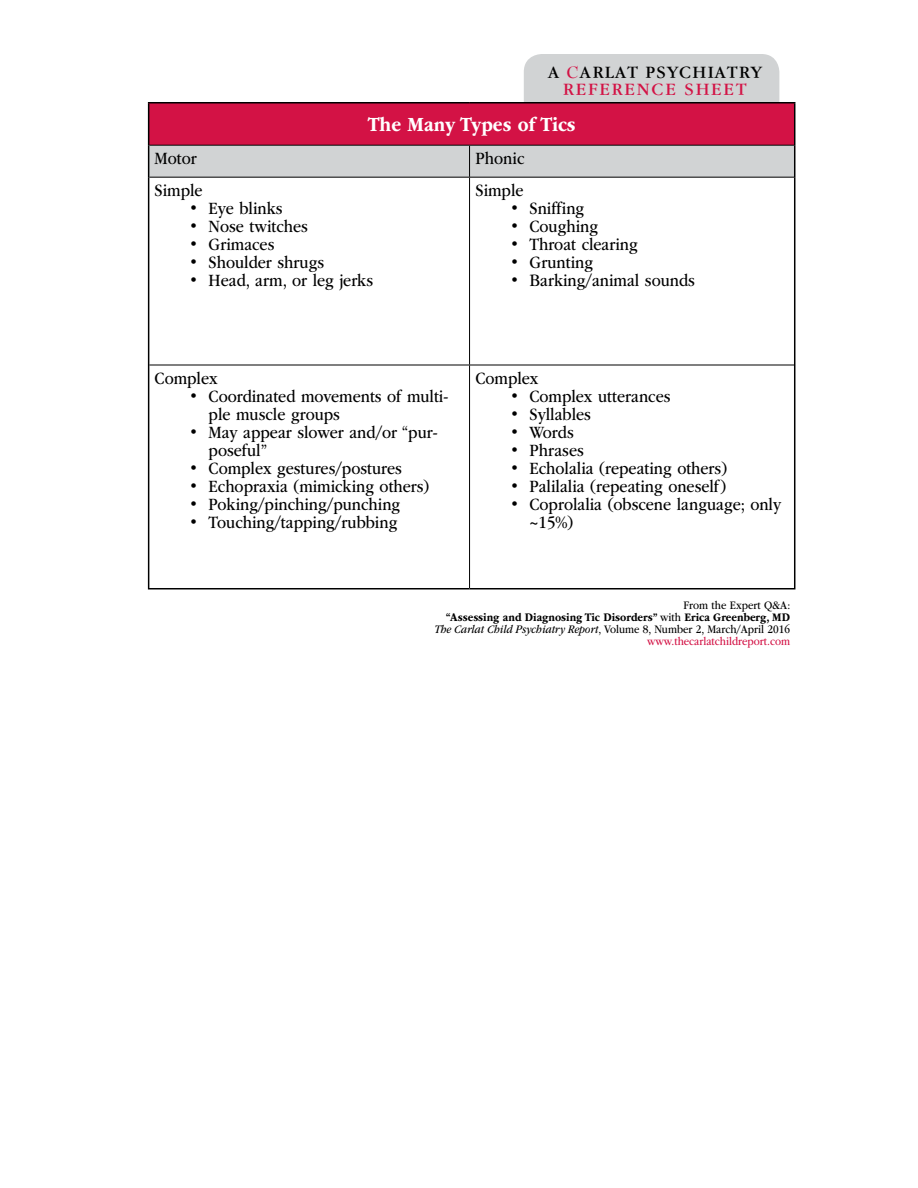
<style>
.page{position:relative;width:918px;height:1188px;background:#fff}
.page>*{position:absolute;margin:0;border:0;box-sizing:border-box;transform-origin:0 0}
.t1{font:700 21px "ITC Garamond Std";color:#fff;scale:.88 1}
.t2{font:18px/18px "ITC Garamond Std";color:#000;scale:.88 1}
.t3{font:18px/17px "Garamond IT Cby BT";letter-spacing:.1em;color:#000;text-align:center}
.t4{font:12px/12px "ITC Garamond Std";color:#000;text-align:right;scale:.88 1}
.s1{font-family:"Bernhard Modern Std";font-weight:700;color:#d31245}
.s2{color:#d31245}
.s3{font-family:"Arial"}
.s4{font-weight:700}
.s5{font-style:italic}
</style>
<div class="page">
<div style="left:524px;top:54px;width:255px;height:79px;background:#d1d3d4;border-radius:18px"></div>
<div style="left:149px;top:103px;width:646px;height:42px;background:#d31245"></div>
<div style="left:149px;top:146px;width:645px;height:31px;background:#d1d3d4"></div>
<hr style="left:148px;top:102px;width:322px;height:1px;background:#000">
<hr style="left:148px;top:103px;width:1px;height:42px;background:#000">
<hr style="left:470px;top:102px;width:325px;height:1px;background:#000">
<hr style="left:794px;top:103px;width:1px;height:42px;background:#000">
<hr style="left:148px;top:145px;width:1px;height:32px;background:#000">
<hr style="left:794px;top:145px;width:1px;height:32px;background:#000">
<hr style="left:148px;top:177px;width:1px;height:188px;background:#000">
<hr style="left:794px;top:177px;width:1px;height:188px;background:#000">
<hr style="left:148px;top:365px;width:1px;height:223px;background:#000">
<hr style="left:794px;top:365px;width:1px;height:223px;background:#000">
<hr style="left:148px;top:588px;width:322px;height:1px;background:#000">
<hr style="left:470px;top:588px;width:325px;height:1px;background:#000">
<hr style="left:149px;top:145px;width:321px;height:1px;background:#000">
<hr style="left:470px;top:145px;width:324px;height:1px;background:#000">
<hr style="left:469px;top:146px;width:1px;height:31px;background:#000">
<hr style="left:149px;top:177px;width:321px;height:1px;background:#000">
<hr style="left:470px;top:177px;width:324px;height:1px;background:#000">
<hr style="left:469px;top:178px;width:1px;height:187px;background:#000">
<hr style="left:149px;top:365px;width:321px;height:1px;background:#000">
<hr style="left:470px;top:365px;width:324px;height:1px;background:#000">
<hr style="left:469px;top:365px;width:1px;height:223px;background:#000">
<p class="t3" style="left:549px;top:64px;width:214px">A <span class="s1">C</span>ARLAT PSYCHIATRY<br><span class="s2">REFERENCE SHEET</span></p>
<p class="t1" style="left:368px;top:113px;width:238px">The Many Types of Tics</p>
<p class="t2" style="left:155px;top:149px;width:49px">Motor</p>
<p class="t2" style="left:476px;top:149px;width:57px">Phonic</p>
<p class="t2" style="left:155px;top:181px;width:56px">Simple</p>
<p class="t2" style="left:191px;top:199px;width:106px"><span class="s3">•</span> Eye blinks</p>
<p class="t2" style="left:191px;top:217px;width:135px"><span class="s3">•</span> Nose twitches</p>
<p class="t2" style="left:191px;top:235px;width:97px"><span class="s3">•</span> Grimaces</p>
<p class="t2" style="left:191px;top:253px;width:153px"><span class="s3">•</span> Shoulder shrugs</p>
<p class="t2" style="left:191px;top:271px;width:209px"><span class="s3">•</span> Head, arm, or leg jerks</p>
<p class="t2" style="left:476px;top:181px;width:56px">Simple</p>
<p class="t2" style="left:512px;top:199px;width:84px"><span class="s3">•</span> Sniffing</p>
<p class="t2" style="left:512px;top:217px;width:100px"><span class="s3">•</span> Coughing</p>
<p class="t2" style="left:512px;top:235px;width:145px"><span class="s3">•</span> Throat clearing</p>
<p class="t2" style="left:512px;top:253px;width:94px"><span class="s3">•</span> Grunting</p>
<p class="t2" style="left:512px;top:271px;width:210px"><span class="s3">•</span> Barking/animal sounds</p>
<p class="t2" style="left:155px;top:369px;width:73px">Complex</p>
<p class="t2" style="left:209px;top:387px;width:274px;text-indent:-18px"><span class="s3">•</span> Coordinated movements of multi&shy;ple muscle groups</p>
<p class="t2" style="left:209px;top:423px;width:262px;text-indent:-18px"><span class="s3">•</span> May appear slower and/or “pur&shy;poseful”</p>
<p class="t2" style="left:191px;top:459px;width:242px"><span class="s3">•</span> Complex gestures/postures</p>
<p class="t2" style="left:191px;top:477px;width:273px"><span class="s3">•</span> Echopraxia (mimicking others)</p>
<p class="t2" style="left:191px;top:495px;width:240px"><span class="s3">•</span> Poking/pinching/punching</p>
<p class="t2" style="left:191px;top:513px;width:236px"><span class="s3">•</span> Touching/tapping/rubbing</p>
<p class="t2" style="left:476px;top:369px;width:73px">Complex</p>
<p class="t2" style="left:512px;top:387px;width:182px"><span class="s3">•</span> Complex utterances</p>
<p class="t2" style="left:512px;top:405px;width:92px"><span class="s3">•</span> Syllables</p>
<p class="t2" style="left:512px;top:423px;width:72px"><span class="s3">•</span> Words</p>
<p class="t2" style="left:512px;top:441px;width:84px"><span class="s3">•</span> Phrases</p>
<p class="t2" style="left:512px;top:459px;width:246px"><span class="s3">•</span> Echolalia (repeating others)</p>
<p class="t2" style="left:512px;top:477px;width:245px"><span class="s3">•</span> Palilalia (repeating oneself)</p>
<p class="t2" style="left:530px;top:495px;width:288px;text-indent:-18px"><span class="s3">•</span> Coprolalia (obscene language; only ~15%)</p>
<p class="t4" style="left:434px;top:600px;width:406px">From the Expert Q&amp;A:<br><span class="s4">“Assessing and Diagnosing Tic Disorders”</span> with <span class="s4">Erica Greenberg, MD </span><span class="s5">The Carlat Child Psychiatry Report</span>, Volume 8, Number 2, March/April 2016 <span class="s2">www.thecarlatchildreport.com</span></p>
</div>
